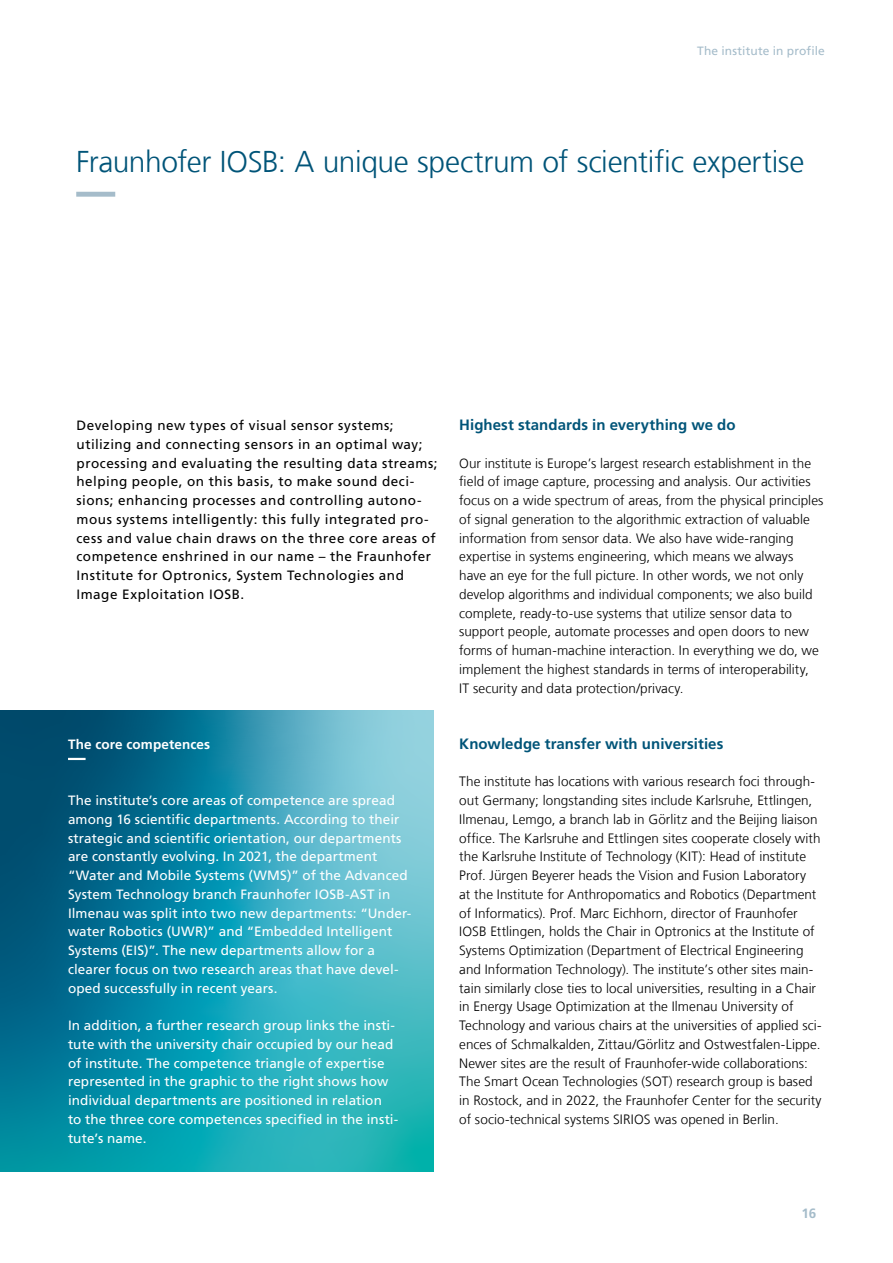
<style>
.page{position:relative;width:893px;height:1263px;background:#fff}
.page>*{position:absolute;margin:0;border:0;box-sizing:border-box;transform-origin:0 0}
.t1{font:300 30px "Frutiger LT Com";letter-spacing:-.015em;color:#005478}
.t2{font:700 15px "Frutiger LT Com";letter-spacing:.005em;color:#005478}
.t3{font:300 13.5px/18.8px "Frutiger LT Com";letter-spacing:.005em;color:#000}
.t4{font:13.5px/18.8px "Frutiger LT Com";letter-spacing:.005em;color:#fff}
.t5{font:13.5px/18.8px "Frutiger LT Com";letter-spacing:.035em;color:#000}
.t6{font:700 13.5px "Frutiger LT Com";letter-spacing:.01em;color:#fff}
.t7{font:700 13.5px "Frutiger LT Com";color:#a5bcca}
.t8{font:12px "Frutiger LT Com";letter-spacing:.01em;color:#a5bcca}
</style>
<div class="page">
<svg style="left:76px;top:192px;width:40px;height:5px"></svg>
<svg style="left:0;top:711px;width:434px;height:461px;background:#2295ac"></svg>
<svg style="left:68px;top:758px;width:344px;height:2px"></svg>
<p class="t8" style="left:697px;top:44px;width:129px">The institute in profile</p>
<h1 class="t1" style="left:76px;top:144px;width:730px">Fraunhofer IOSB: A unique spectrum of scientific expertise</h1>
<p class="t5" style="left:77px;top:416px;width:363px">Developing new types of visual sensor systems; utilizing and connecting sensors in an optimal way; processing and evaluating the resulting data streams; helping people, on this basis, to make sound deci&shy;sions; enhancing processes and controlling autono&shy;mous systems intelligently: this fully integrated pro&shy;cess and value chain draws on the three core areas of competence enshrined in our name – the Fraunhofer Institute for Optronics, System Technologies and Image Exploitation IOSB.</p>
<p class="t6" style="left:68px;top:736px;width:144px">The core competences</p>
<p class="t4" style="left:68px;top:791px;width:345px">The institute’s core areas of competence are spread among 16 scientific departments. According to their strategic and scientific orientation, our departments are constantly evolving. In 2021, the department “Water and Mobile Systems (WMS)” of the Advanced System Technology branch Fraunhofer IOSB-AST in Ilmenau was split into two new departments: “Under&shy;water Robotics (UWR)” and “Embedded Intelligent Systems (EIS)”. The new departments allow for a clearer focus on two research areas that have devel&shy;oped successfully in recent years.</p>
<p class="t4" style="left:68px;top:1016px;width:332px">In addition, a further research group links the insti&shy;tute with the university chair occupied by our head of institute. The competence triangle of expertise represented in the graphic to the right shows how individual departments are positioned in relation to the three core competences specified in the insti&shy;tute’s name.</p>
<p class="t2" style="left:459px;top:416px;width:278px">Highest standards in everything we do</p>
<p class="t3" style="left:459px;top:454px;width:366px">Our institute is Europe’s largest research establishment in the field of image capture, processing and analysis. Our activities focus on a wide spectrum of areas, from the physical principles of signal generation to the algorithmic extraction of valuable information from sensor data. We also have wide-ranging expertise in systems engineering, which means we always have an eye for the full picture. In other words, we not only develop algorithms and individual components; we also build complete, ready-to-use systems that utilize sensor data to support people, automate processes and open doors to new forms of human-machine interaction. In everything we do, we implement the highest standards in terms of interoperability,<br>IT security and data protection/privacy.</p>
<p class="t2" style="left:459px;top:735px;width:266px">Knowledge transfer with universities</p>
<p class="t3" style="left:459px;top:772px;width:364px">The institute has locations with various research foci through&shy;out Germany; longstanding sites include Karlsruhe, Ettlingen, Ilmenau, Lemgo, a branch lab in Görlitz and the Beijing liaison office. The Karlsruhe and Ettlingen sites cooperate closely with the Karlsruhe Institute of Technology (KIT): Head of institute Prof. Jürgen Beyerer heads the Vision and Fusion Laboratory<br>at the Institute for Anthropomatics and Robotics (Department of Informatics). Prof. Marc Eichhorn, director of Fraunhofer IOSB Ettlingen, holds the Chair in Optronics at the Institute of Systems Optimization (Department of Electrical Engineering and Information Technology). The institute’s other sites main&shy;tain similarly close ties to local universities, resulting in a Chair in Energy Usage Optimization at the Ilmenau University of Technology and various chairs at the universities of applied sci&shy;ences of Schmalkalden, Zittau/Görlitz and Ostwestfalen-Lippe.<br>Newer sites are the result of Fraunhofer-wide collaborations:<br>The Smart Ocean Technologies (SOT) research group is based in Rostock, and in 2022, the Fraunhofer Center for the security of socio-technical systems SIRIOS was opened in Berlin.</p>
<p class="t7" style="left:802px;top:1205px;width:16px">16</p>
</div>
